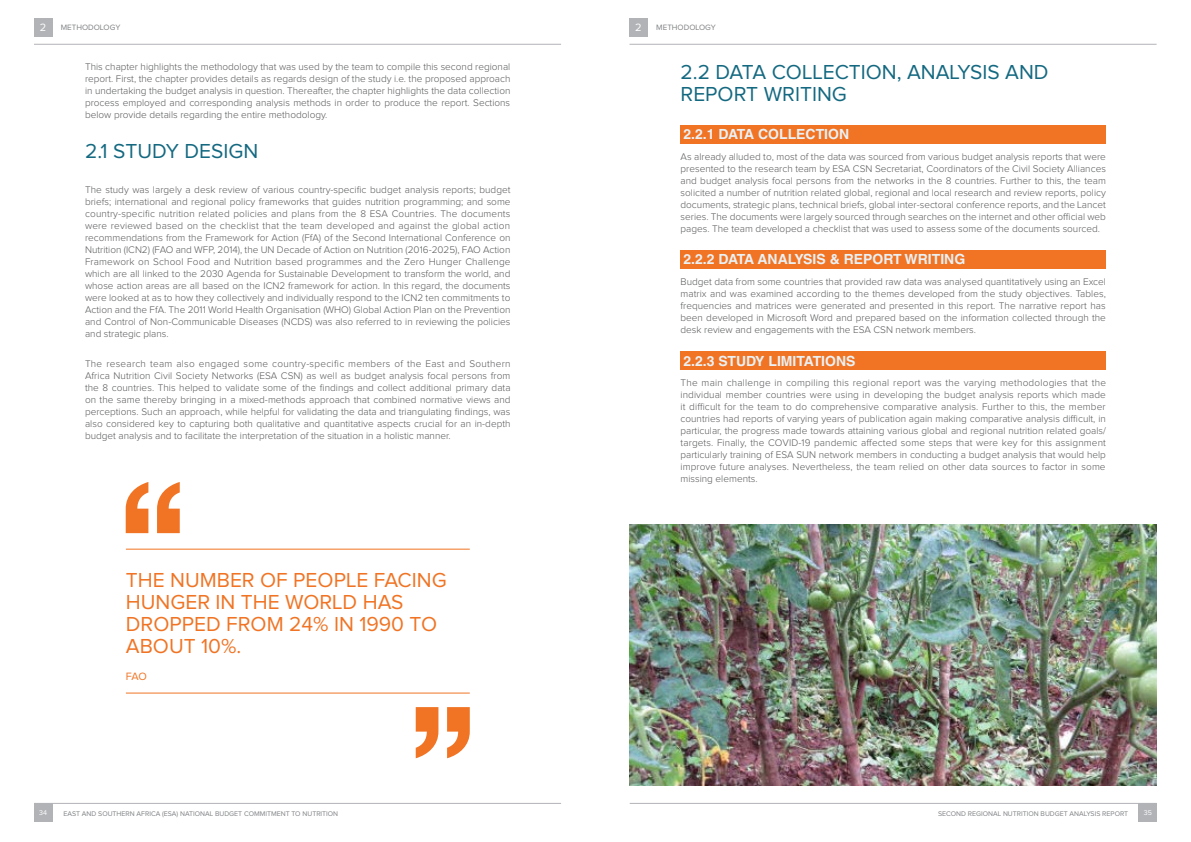
<style>
.page{position:relative;width:1191px;height:842px;background:#fff}
.page>*{position:absolute;margin:0;border:0;box-sizing:border-box;transform-origin:0 0}
.Heading_2{font:21px/22px "Proxima Nova";color:#f07424}
.Heading_2-2{font:21px/22px "Proxima Nova";color:#146981}
.Heading_3{font:700 14px "Helvetica LT Std";color:#eaf1f5}
.Heading_2-3{font:11px "Proxima Nova";color:#f07424}
.t1{font:11px "Proxima Nova";color:#fff}
.t2{font:300 10px/12px "Proxima Nova";color:#57585a;text-align:justify}
.t3{font:8px "Proxima Nova";color:#808285}
.t4{font:7.1px "Proxima Nova";color:#fff}
.t5{font:7px "Proxima Nova";color:#808285}
</style>
<div class="page">
<hr style="left:126px;top:549px;width:344px;height:1px;background:#f07424">
<hr style="left:126px;top:692px;width:344px;height:1px;background:#f07424">
<svg style="left:157px;top:482px;width:23px;height:51px"></svg>
<svg style="left:126px;top:482px;width:22px;height:51px"></svg>
<svg style="left:416px;top:707px;width:22px;height:51px"></svg>
<svg style="left:447px;top:707px;width:23px;height:51px"></svg>
<div style="left:680px;top:126px;width:426px;height:18px;background:#f07424"></div>
<div style="left:680px;top:251px;width:426px;height:18px;background:#f07424"></div>
<div style="left:680px;top:351px;width:426px;height:18px;background:#f07424"></div>
<img style="left:629px;top:524px;width:527px;height:261px">
<div style="left:34px;top:804px;width:18px;height:18px;background:#b2b3b7"></div>
<div style="left:1138px;top:804px;width:18px;height:18px;background:#b2b3b7"></div>
<hr style="left:34px;top:803px;width:527px;height:1px;background:#b2b3b7">
<hr style="left:34px;top:44px;width:527px;height:1px;background:#b2b3b7">
<hr style="left:629px;top:44px;width:527px;height:1px;background:#b2b3b7">
<hr style="left:629px;top:803px;width:527px;height:1px;background:#b2b3b7">
<div style="left:34px;top:18px;width:18px;height:18px;background:#b2b3b7"></div>
<div style="left:629px;top:18px;width:18px;height:18px;background:#b2b3b7"></div>
<p class="t1" style="left:40px;top:22px;width:8px">2</p>
<p class="t3" style="left:61px;top:24px;width:61px">METHODOLOGY</p>
<p class="t1" style="left:635px;top:22px;width:8px">2</p>
<p class="t3" style="left:656px;top:24px;width:61px">METHODOLOGY</p>
<p class="t2" style="left:85px;top:61px;width:427px">This chapter highlights the methodology that was used by the team to compile this second regional report. First, the chapter provides details as regards design of the study i.e. the proposed approach in undertaking the budget analysis in question. Thereafter, the chapter highlights the data collection process employed and corresponding analysis methods in order to produce the report. Sections below provide details regarding the entire methodology.</p>
<p class="Heading_2-2" style="left:85px;top:141px;width:175px">2.1 STUDY DESIGN</p>
<p class="t2" style="left:85px;top:184px;width:427px">The study was largely a desk review of various country-specific budget analysis reports; budget briefs; international and regional policy frameworks that guides nutrition programming; and some country-specific nutrition related policies and plans from the 8 ESA Countries. The documents were reviewed based on the checklist that the team developed and against the global action recommendations from the Framework for Action (FfA) of the Second International Conference on Nutrition (ICN2) (FAO and WFP, 2014), the UN Decade of Action on Nutrition (2016-2025), FAO Action Framework on School Food and Nutrition based programmes and the Zero Hunger Challenge which are all linked to the 2030 Agenda for Sustainable Development to transform the world, and whose action areas are all based on the ICN2 framework for action. In this regard, the documents were looked at as to how they collectively and individually respond to the ICN2 ten commitments to Action and the FfA. The 2011 World Health Organisation (WHO) Global Action Plan on the Prevention and Control of Non-Communicable Diseases (NCDS) was also referred to in reviewing the policies and strategic plans.</p>
<p class="t2" style="left:85px;top:358px;width:427px">The research team also engaged some country-specific members of the East and Southern Africa Nutrition Civil Society Networks (ESA CSN) as well as budget analysis focal persons from the 8 countries. This helped to validate some of the findings and collect additional primary data on the same thereby bringing in a mixed-methods approach that combined normative views and perceptions. Such an approach, while helpful for validating the data and triangulating findings, was also considered key to capturing both qualitative and quantitative aspects crucial for an in-depth budget analysis and to facilitate the interpretation of the situation in a holistic manner.</p>
<p class="Heading_2" style="left:126px;top:570px;width:322px">THE NUMBER OF PEOPLE FACING<br>HUNGER IN THE WORLD HAS<br>DROPPED FROM 24% IN 1990 TO<br>ABOUT 10%.</p>
<p class="Heading_2-3" style="left:126px;top:671px;width:22px">FAO</p>
<p class="Heading_2-2" style="left:680px;top:62px;width:369px">2.2 DATA COLLECTION, ANALYSIS AND<br>REPORT WRITING</p>
<p class="Heading_3" style="left:683px;top:126px;width:167px">2.2.1 DATA COLLECTION</p>
<p class="t2" style="left:680px;top:151px;width:427px">As already alluded to, most of the data was sourced from various budget analysis reports that were presented to the research team by ESA CSN Secretariat, Coordinators of the Civil Society Alliances and budget analysis focal persons from the networks in the 8 countries. Further to this, the team solicited a number of nutrition related global, regional and local research and review reports, policy documents, strategic plans, technical briefs, global inter-sectoral conference reports, and the Lancet series. The documents were largely sourced through searches on the internet and other official web pages. The team developed a checklist that was used to assess some of the documents sourced.</p>
<p class="Heading_3" style="left:683px;top:251px;width:283px">2.2.2 DATA ANALYSIS &amp; REPORT WRITING</p>
<p class="t2" style="left:680px;top:276px;width:427px">Budget data from some countries that provided raw data was analysed quantitatively using an Excel matrix and was examined according to the themes developed from the study objectives. Tables, frequencies and matrices were generated and presented in this report. The narrative report has been developed in Microsoft Word and prepared based on the information collected through the desk review and engagements with the ESA CSN network members.</p>
<p class="Heading_3" style="left:683px;top:352px;width:174px">2.2.3 STUDY LIMITATIONS</p>
<p class="t2" style="left:680px;top:377px;width:427px">The main challenge in compiling this regional report was the varying methodologies that the individual member countries were using in developing the budget analysis reports which made it difficult for the team to do comprehensive comparative analysis. Further to this, the member countries had reports of varying years of publication again making comparative analysis difficult, in particular, the progress made towards attaining various global and regional nutrition related goals/ targets. Finally, the COVID-19 pandemic affected some steps that were key for this assignment particularly training of ESA SUN network members in conducting a budget analysis that would help improve future analyses. Nevertheless, the team relied on other data sources to factor in some missing elements.</p>
<p class="t4" style="left:39px;top:810px;width:9px">34</p>
<p class="t5" style="left:64px;top:810px;width:276px">EAST AND SOUTHERN AFRICA (ESA) NATIONAL BUDGET COMMITMENT TO NUTRITION</p>
<p class="t5" style="left:938px;top:810px;width:192px">SECOND REGIONAL NUTRITION BUDGET ANALYSIS REPORT</p>
<p class="t4" style="left:1143px;top:810px;width:10px">35</p>
</div>
